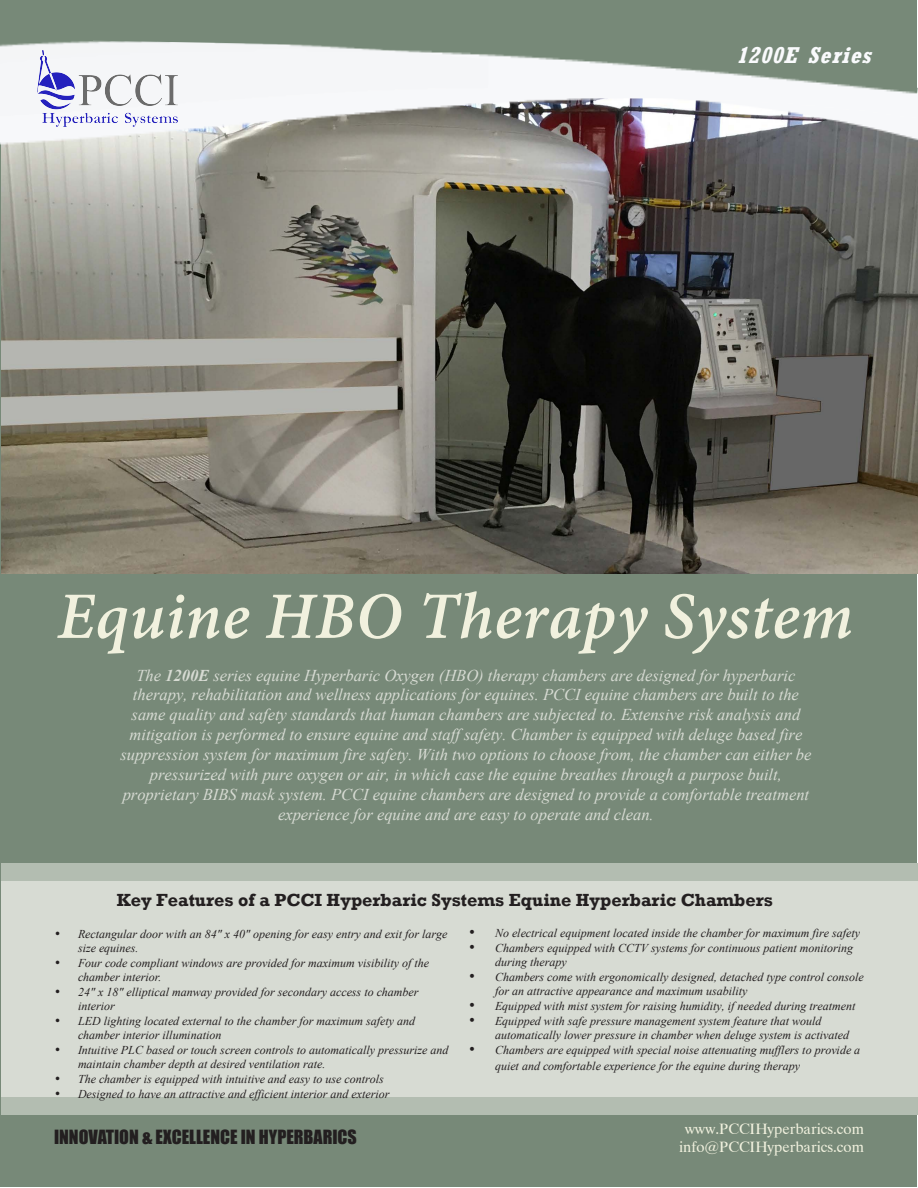
<style>
.page{position:relative;width:918px;height:1188px;background:#fff}
.page>*{position:absolute;margin:0;border:0;box-sizing:border-box;transform-origin:0 0}
.t1{font:italic 700 72px "Adobe Devanagari";letter-spacing:.005em;color:#f1f1de}
.t2{font:italic 700 condensed 22.5px "Rockwell";color:#f9fafc;scale:1.1 1}
.t3{font:700 18px "Rockwell";color:#231f20}
.t4{font:18px "Impact";color:#231f20}
.t5{font:italic 16.5px/20px "Times New Roman";color:#d7dbd3;text-align:center}
.t6{font:15px "Dutch 801 BT";color:#f1f1de}
.t7{font:italic 12px/14.2px "Times New Roman";color:#231f20}
.t8{font:italic 12px "Times New Roman";color:#231f20}
.s1{font-weight:700}
.s2{font-style:inherit}
.s3{font-family:"Dutch 801 BT"}
.s4{font-family:"Dutch 801 BT";font-size:13.5px}
</style>
<div class="page">
<div style="left:1px;top:1px;width:916px;height:1186px;background:#778978"></div>
<img style="left:1px;top:162px;width:917px;height:412px">
<div style="left:1px;top:1097px;width:917px;height:18px;background:#b3bdb1"></div>
<div style="left:1px;top:881px;width:917px;height:216px;background:#d7dbd3"></div>
<div style="left:2px;top:863px;width:916px;height:18px;background:#b3bdb1"></div>
<img style="left:0;top:54px;width:918px;height:108px">
<img style="left:0;top:39px;width:489px;height:105px">
<img style="left:37px;top:50px;width:141px;height:76px">
<p class="t2" style="left:736px;top:42px;width:130px">1200E Series</p>
<p class="t1" style="left:57px;top:575px;width:797px">Equine HBO Therapy System</p>
<p class="t5" style="left:120px;top:665px;width:693px">The <span class="s1">1200E</span> series equine Hyperbaric Oxygen (HBO) therapy chambers are designed for <span class="s2">hyperbaric </span>therapy, rehabilitation and wellness applications for equines. PCCI equine chambers are built to the same quality and safety standards that human chambers are subjected to. Extensive risk analysis and mitigation is performed to ensure equine and staff safety. Chamber is equipped with deluge based fire suppression system <span class="s2">for maximum fire safety</span>. With two options to choose from, the chamber can either be pressurized with pure oxygen or air<span class="s2">, in which case the</span> equine breathes through a purpose built, proprietary BIBS mask system. PCCI equine chambers are designed to provide a comfortable treatment experience for equine <span class="s2">and</span> are easy to operate and clean.</p>
<p class="t3" style="left:117px;top:889px;width:658px"><span class="s2">Key F</span>eatures of a PCCI Hyperbaric Systems Equine H<span class="s2">yperbaric Chambers</span></p>
<p class="t7" style="left:78px;top:926px;width:371px;text-indent:-24px"><span class="s3">•</span> Rectangular door with an 84" x 40" opening for easy entry and exit for large size equine<span class="s2">s</span>.</p>
<p class="t7" style="left:78px;top:955px;width:353px;text-indent:-24px"><span class="s3">•</span> Four code compliant windows are provided for maximum visibility of the chamber interior.</p>
<p class="t7" style="left:78px;top:984px;width:342px;text-indent:-24px"><span class="s3">•</span> 24" x 18" elliptical manway provided for secondary access to chamber interior</p>
<p class="t7" style="left:78px;top:1013px;width:339px;text-indent:-24px"><span class="s3">•</span> LED lighting located external to the chamber for maximum safety <span class="s2">and chamber interior illumination</span></p>
<p class="t7" style="left:78px;top:1043px;width:372px;text-indent:-24px"><span class="s3">•</span> Intuitive PLC based or touch screen controls to automatically pressurize and maintain chamber depth at desired ventilation rate.</p>
<p class="t7" style="left:54px;top:1072px;width:331px"><span class="s3">•</span> The chamber is equipped with intuitive and easy to use controls</p>
<p class="t7" style="left:54px;top:1086px;width:337px"><span class="s3">•</span> Designed to have an attractive and efficient interior and exterior</p>
<p class="t8" style="left:468px;top:925px;width:394px"><span class="s4">•</span> No electrical equipment located inside the chamber for maximum fire safety</p>
<p class="t7" style="left:495px;top:941px;width:360px;text-indent:-27px"><span class="s4">•</span> Chambers equipped with CCTV systems for continuous patient monitoring during therapy</p>
<p class="t7" style="left:495px;top:970px;width:370px;text-indent:-27px"><span class="s4">•</span> Chambers come with ergonomically designed, detached type control console for an attractive appearance and maximum usability</p>
<p class="t7" style="left:468px;top:998px;width:389px"><span class="s4">•</span> Equipped with mist system for raising humidity, if needed during treatment</p>
<p class="t7" style="left:495px;top:1013px;width:356px;text-indent:-27px"><span class="s4">•</span> Equipped with safe pressure management system feature that would automatically lower pressure in chamber when deluge system is activated</p>
<p class="t7" style="left:495px;top:1042px;width:367px;line-height:15.5px;text-indent:-27px"><span class="s4">•</span> Chambers are equipped with special noise attenuating mufflers to provide a quiet and comfortable experience for the equine during t<span class="s2">herapy</span></p>
<p class="t4" style="left:54px;top:1123px;width:304px">INNOVATION &amp; EXCELLENCE IN HYPERBARICS</p>
<p class="t6" style="left:685px;top:1119px;width:180px">www.PCCIHyperbarics.com</p>
<p class="t6" style="left:679px;top:1137px;width:186px">info@PCCIHyperbarics.com</p>
</div>
